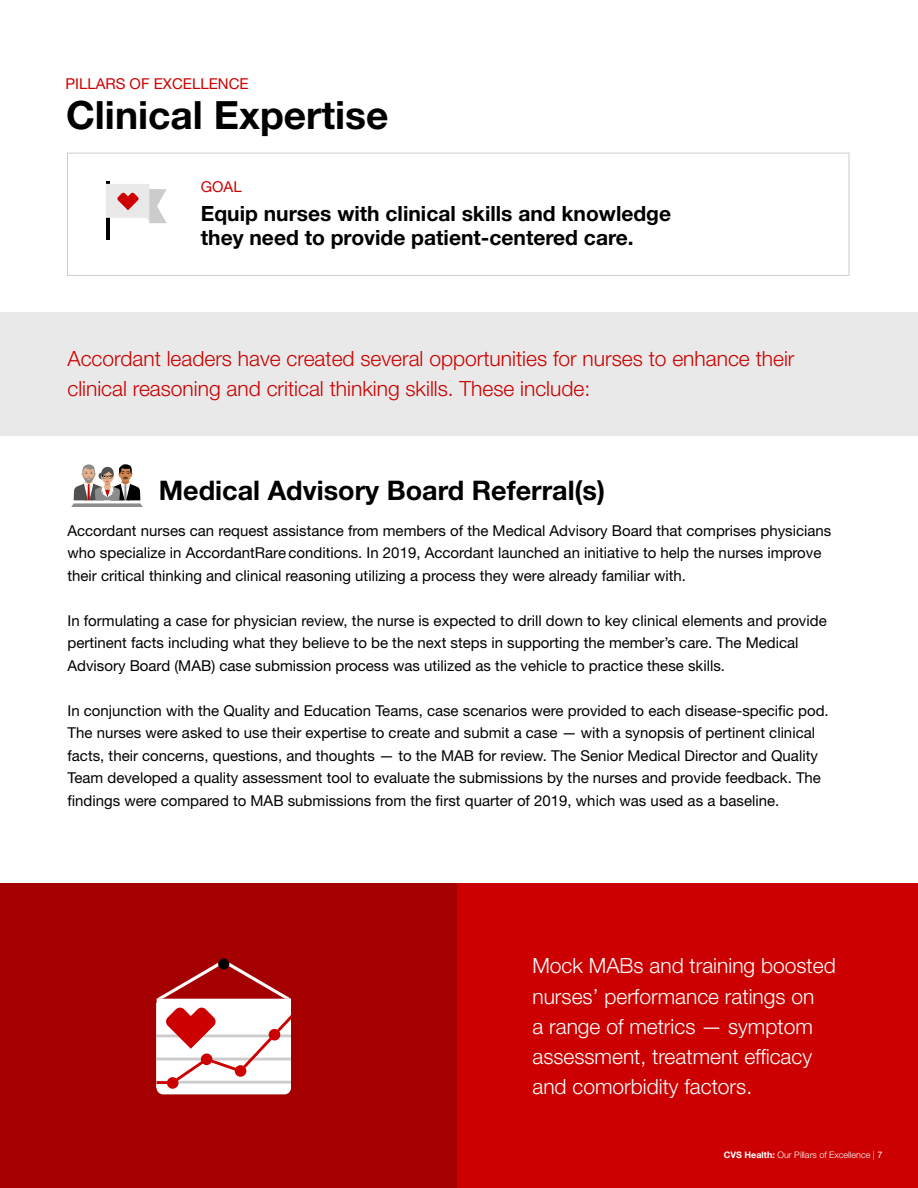
<style>
.page{position:relative;width:918px;height:1188px;background:#fff}
.page>*{position:absolute;margin:0;border:0;box-sizing:border-box;transform-origin:0 0}
.t1{font:700 39px "Helvetica Neue LT Std";color:#000}
.t2{font:700 27px "Helvetica Neue LT Std";color:#000}
.t3{font:300 21px/30px "Helvetica Neue LT Std";color:#c00}
.t4{font:300 21px/30px "Helvetica Neue LT Std";color:#fff}
.t5{font:700 21px/24px "Helvetica Neue LT Std";color:#000}
.t6{font:15px/22.5px "Helvetica Neue LT Std";color:#000}
.t7{font:15px "Helvetica Neue LT Std";color:#c00}
.t8{font:300 9px "Helvetica Neue LT Std";color:#fff}
.s1{font-weight:700}
.s2{font-weight:400}
</style>
<div class="page">
<div style="left:0;top:312px;width:918px;height:123px;background:#e9e9e9"></div>
<div style="left:67px;top:153px;width:782px;height:123px;border:1px solid #ccc"></div>
<hr style="left:107px;top:182px;width:3px;height:58px;background:#000">
<svg style="left:106px;top:184px;width:61px;height:39px"></svg>
<svg style="left:71px;top:464px;width:72px;height:43px"></svg>
<div style="left:0;top:884px;width:459px;height:304px;background:#a50000"></div>
<div style="left:458px;top:884px;width:460px;height:304px;background:#c00"></div>
<svg style="left:157px;top:958px;width:134px;height:136px"></svg>
<p class="t7" style="left:65px;top:75px;width:185px">PILLARS OF EXCELLENCE</p>
<h1 class="t1" style="left:66px;top:91px;width:324px">Clinical Expertise</h1>
<p class="t7" style="left:201px;top:178px;width:42px">GOAL</p>
<h3 class="t5" style="left:201px;top:201px;width:472px">Equip nurses with clinical skills and knowledge they need to provide patient-centered care.</h3>
<h3 class="t3" style="left:68px;top:343px;width:729px">Accordant leaders have created several opportunities for nurses to enhance their clinical reasoning and critical thinking skills. These include:</h3>
<h2 class="t2" style="left:159px;top:473px;width:448px">Medical Advisory Board Referral(s)</h2>
<p class="t6" style="left:67px;top:519px;width:765px">Accordant nurses can request assistance from members of the Medical Advisory Board that comprises physicians who specialize in AccordantRare conditions. In 2019, Accordant launched an initiative to help the nurses improve their critical thinking and clinical reasoning utilizing a process they were already familiar with.</p>
<p class="t6" style="left:67px;top:609px;width:761px">In formulating a case for physician review, the nurse is expected to drill down to key clinical elements and provide pertinent facts including what they believe to be the next steps in supporting the member’s care. The Medical<br>Advisory Board (MAB) case submission process was utilized as the vehicle to practice these skills.</p>
<p class="t6" style="left:67px;top:699px;width:763px">In conjunction with the Quality and Education Teams, case scenarios were provided to each disease-specific pod.<br>The nurses were asked to use their expertise to create and submit a case — with a synopsis of pertinent clinical facts, their concerns, questions, and thoughts — to the MAB for review. The Senior Medical Director and Quality Team developed a quality assessment tool to evaluate the submissions by the nurses and provide feedback. The findings were compared to MAB submissions from the first quarter of 2019, which was used as a baseline.</p>
<h3 class="t4" style="left:532px;top:951px;width:305px">Mock MABs and training boosted nurses’ performance ratings on<br>a range of metrics — symptom assessment, treatment efficacy and comorbidity factors.</h3>
<p class="t8" style="left:724px;top:1149px;width:160px"><span class="s1">CVS Health:</span> Our Pillars of Excellence | <span class="s2">7</span></p>
</div>
